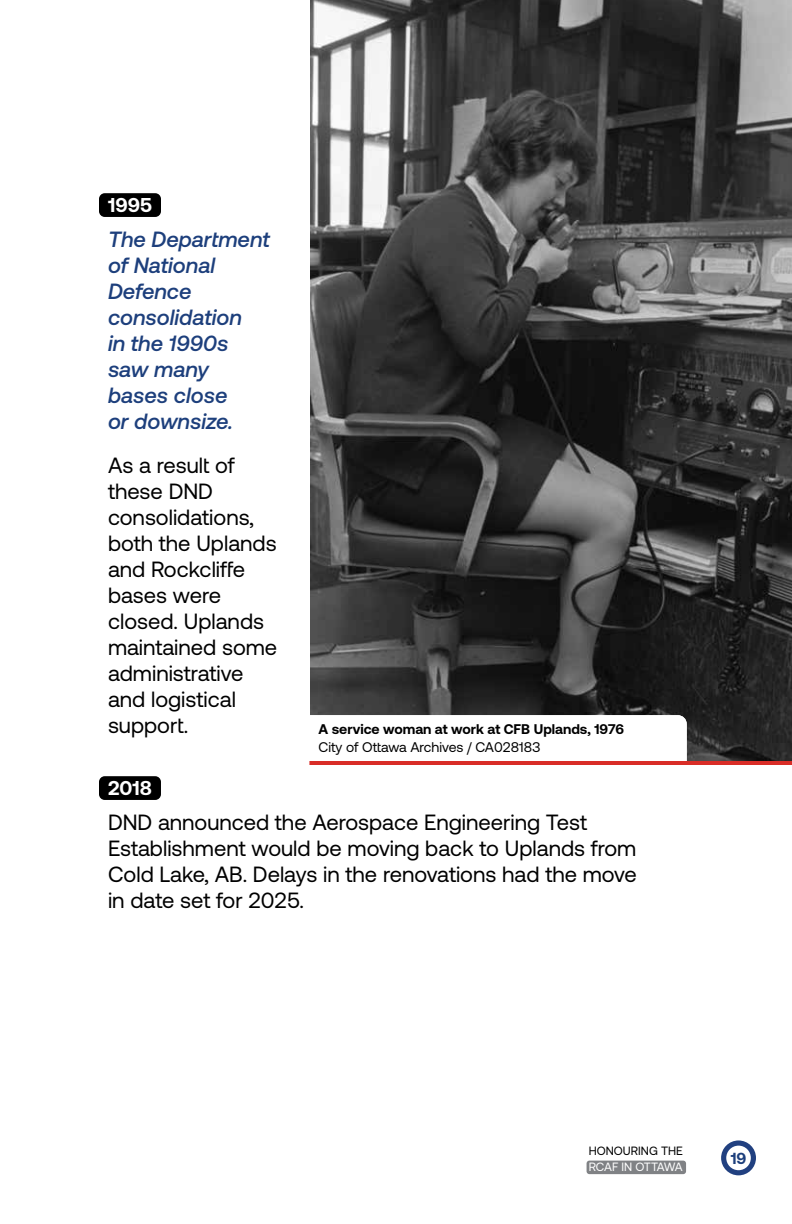
<style>
.page{position:relative;width:792px;height:1224px;background:#fff}
.page>*{position:absolute;margin:0;border:0;box-sizing:border-box;transform-origin:0 0}
.t1{font:22px/26px "Aeonik";color:#000}
.t2{font:italic 500 22px/26px "Aeonik";color:#1d3f7c}
.t3{font:700 20px "Aeonik";color:#fff}
.t4{font:700 16px "Aeonik";color:#1d3f7c}
.t5{font:700 14px/18px "Aeonik";color:#000}
.t6{font:12px "Aeonik";color:#000}
.t7{font:12px "Aeonik";letter-spacing:-.025em;color:#fff}
.s1{font-weight:400}
</style>
<div class="page">
<div style="left:99px;top:193px;width:62px;height:24px;background:#000;border-radius:6px"></div>
<div style="left:587px;top:1161px;width:99px;height:13px;background:#808285;border-radius:3px"></div>
<img style="left:310px;top:0;width:482px;height:761px">
<svg style="left:310px;top:715px;width:377px;height:46px"></svg>
<hr style="left:309px;top:761px;width:483px;height:4px;background:#d92d27">
<div style="left:99px;top:776px;width:62px;height:24px;background:#000;border-radius:6px"></div>
<svg style="left:721px;top:1140px;width:35px;height:35px"></svg>
<div style="left:726px;top:1146px;width:25px;height:24px;background:#fff;border-radius:50%"></div>
<p class="t3" style="left:108px;top:193px;width:45px">1995</p>
<p class="t2" style="left:108px;top:226px;width:163px">The Department of National<br>Defence consolidation<br>in the 1990s saw many bases close<br>or downsize.</p>
<p class="t1" style="left:108px;top:452px;width:171px">As a result of these DND consolidations, both the Uplands and Rockcliffe bases were closed. Uplands maintained some administrative and logistical support.</p>
<p class="t5" style="left:318px;top:720px;width:307px">A service woman at work at CFB Uplands, 1976<br><span class="s1">City of Ottawa Archives / CA028183</span></p>
<p class="t3" style="left:108px;top:776px;width:45px">2018</p>
<p class="t1" style="left:108px;top:809px;width:530px">DND announced the Aerospace Engineering Test Establishment would be moving back to Uplands from Cold Lake, AB. Delays in the renovations had the move in date set for 2025.</p>
<p class="t6" style="left:589px;top:1144px;width:96px">HONOURING THE</p>
<p class="t7" style="left:589px;top:1161px;width:95px">RCAF IN OTTAWA</p>
<p class="t4" style="left:731px;top:1149px;width:17px">19</p>
</div>
